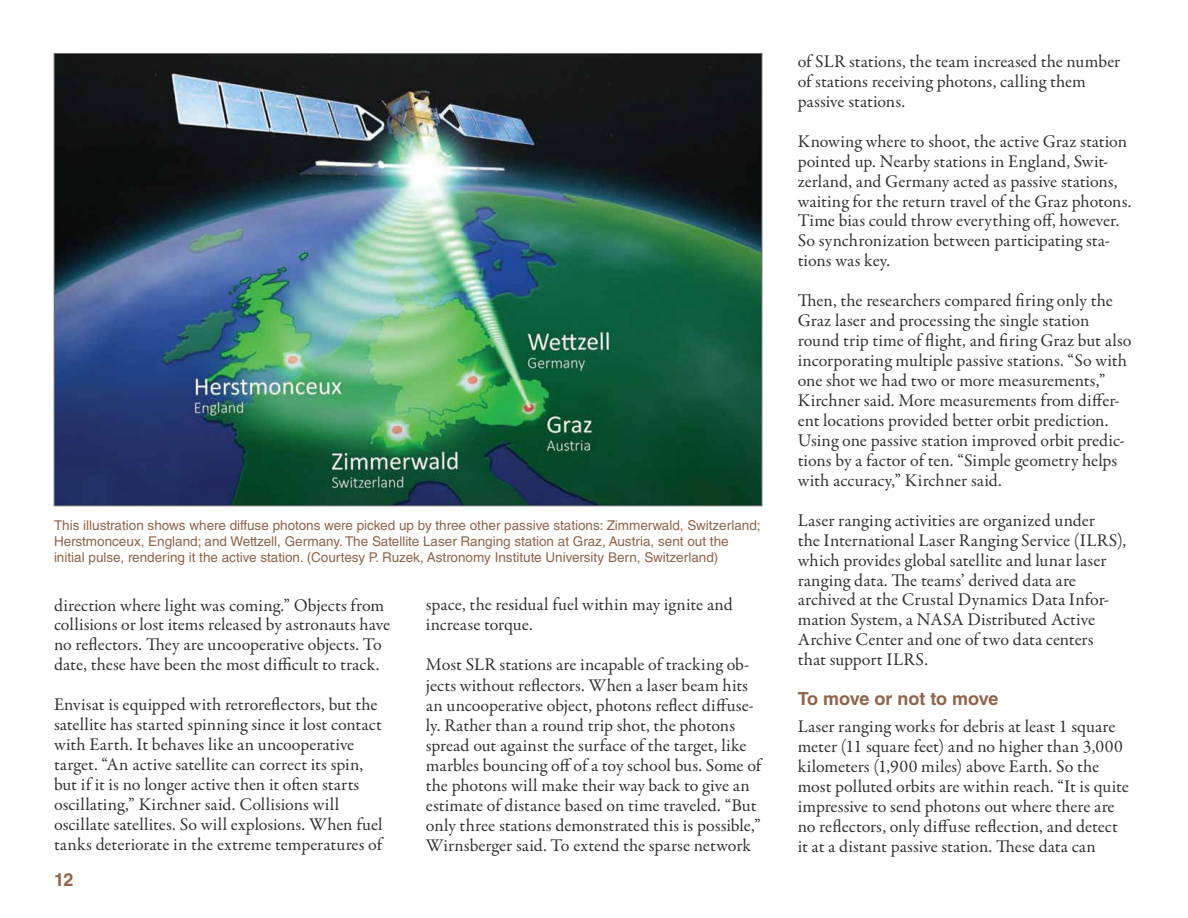
<style>
.page{position:relative;width:1188px;height:918px;background:#fff}
.page>*{position:absolute;margin:0;border:0;box-sizing:border-box;transform-origin:0 0}
.t1{font:18px/20px "Garamond Premr Pro";color:#333334}
.t2{font:700 18px "Helvetica LT Std";letter-spacing:-.02em;color:#8f644b}
.t3{font:13.5px/16.2px "Helvetica LT Std";color:#8f644b}
</style>
<div class="page">
<img style="left:56px;top:55px;width:704px;height:449px">
<p class="t3" style="left:54px;top:517px;width:708px">This illustration shows where diffuse photons were picked up by three other passive stations: Zimmerwald, Switzerland;<br>Herstmonceux, England; and Wettzell, Germany. The Satellite Laser Ranging station at Graz, Austria, sent out the initial pulse, rendering it the active station. (Courtesy P. Ruzek, Astronomy Institute University Bern, Switzerland)</p>
<p class="t1" style="left:54px;top:595px;width:338px">direction where light was coming.” Objects from collisions or lost items released by astronauts have no reflectors. They are uncooperative objects. To date, these have been the most difficult to track.</p>
<p class="t1" style="left:54px;top:695px;width:330px">Envisat is equipped with retroreflectors, but the satellite has started spinning since it lost contact with Earth. It behaves like an uncooperative target. “An active satellite can correct its spin, but if it is no longer active then it often starts oscillating,” Kirchner said. Collisions will oscillate satellites. So will explosions. When fuel tanks deteriorate in the extreme temperatures of</p>
<p class="t2" style="left:54px;top:869px;width:21px">12</p>
<p class="t1" style="left:426px;top:595px;width:308px">space, the residual fuel within may ignite and increase torque.</p>
<p class="t1" style="left:426px;top:655px;width:337px">Most SLR stations are incapable of tracking ob&shy;jects without reflectors. When a laser beam hits an uncooperative object, photons reflect diffuse&shy;ly. Rather than a round trip shot, the photons spread out against the surface of the target, like marbles bouncing off of a toy school bus. Some of the photons will make their way back to give an estimate of distance based on time traveled. “But only three stations demonstrated this is possible,” Wirnsberger said. To extend the sparse network</p>
<p class="t1" style="left:798px;top:52px;width:324px">of SLR stations, the team increased the number of stations receiving photons, calling them passive stations.</p>
<p class="t1" style="left:798px;top:131px;width:335px">Knowing where to shoot, the active Graz station pointed up. Nearby stations in England, Swit&shy;zerland, and Germany acted as passive stations, waiting for the return travel of the Graz photons.<br>Time bias could throw everything off, however.<br>So synchronization between participating sta&shy;tions was key.</p>
<p class="t1" style="left:798px;top:291px;width:335px">Then, the researchers compared firing only the Graz laser and processing the single station round trip time of flight, and firing Graz but also incorporating multiple passive stations. “So with one shot we had two or more measurements,” Kirchner said. More measurements from differ&shy;ent locations provided better orbit prediction.<br>Using one passive station improved orbit predic&shy;tions by a factor of ten. “Simple geometry helps with accuracy,” Kirchner said.</p>
<p class="t1" style="left:798px;top:510px;width:330px">Laser ranging activities are organized under<br>the International Laser Ranging Service (ILRS), which provides global satellite and lunar laser ranging data. The teams’ derived data are archived at the Crustal Dynamics Data Infor&shy;mation System, a NASA Distributed Active Archive Center and one of two data centers<br>that support ILRS.</p>
<p class="t2" style="left:798px;top:688px;width:202px">To move or not to move</p>
<p class="t1" style="left:798px;top:717px;width:333px">Laser ranging works for debris at least 1 square meter (11 square feet) and no higher than 3,000 kilometers (1,900 miles) above Earth. So the most polluted orbits are within reach. “It is quite impressive to send photons out where there are no reflectors, only diffuse reflection, and detect it at a distant passive station. These data can</p>
</div>
